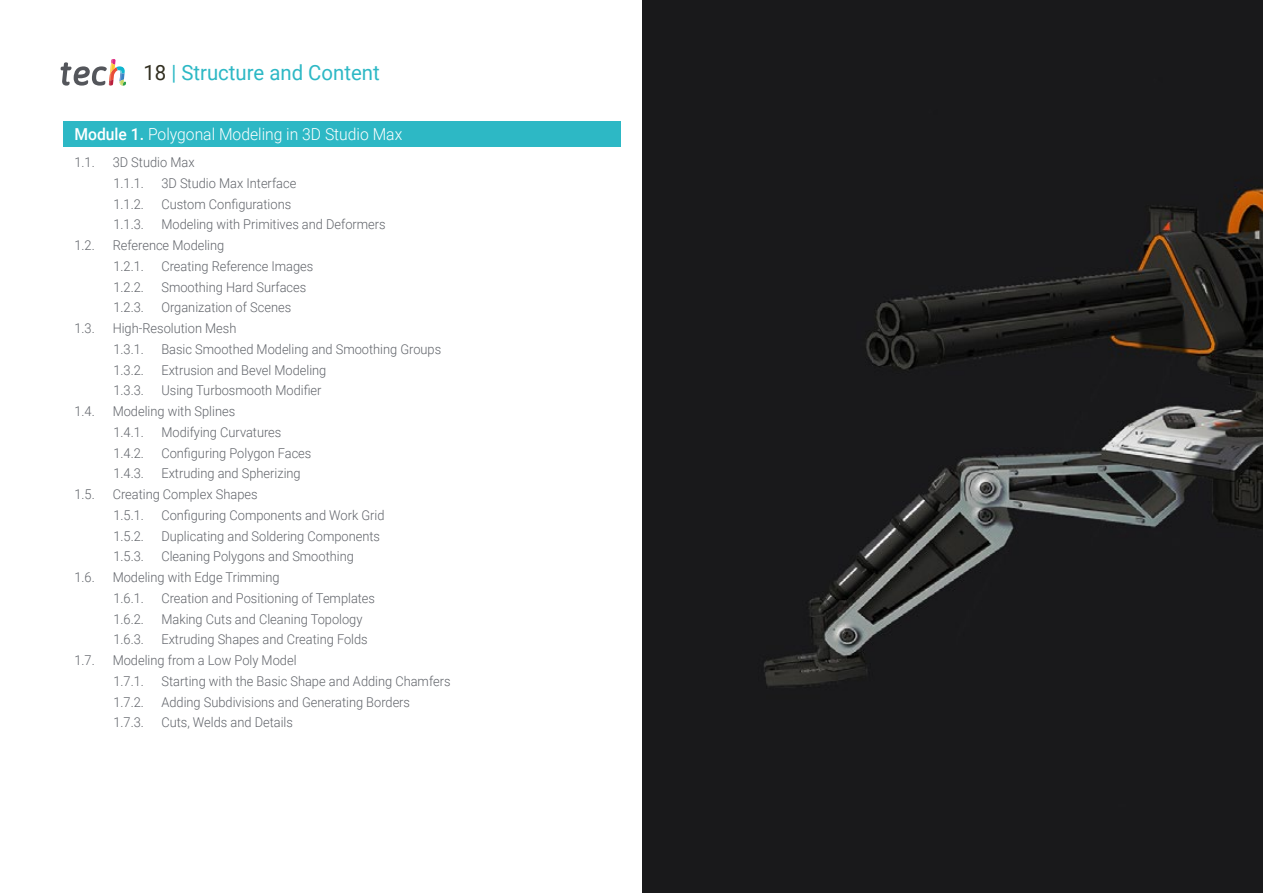
<style>
.page{position:relative;width:1263px;height:893px;background:#fff}
.page>*{position:absolute;margin:0;border:0;box-sizing:border-box;transform-origin:0 0}
.t1{font:21px "Roboto";color:#2db8c5}
.t2{font:300 16.5px "Roboto";color:#fff;scale:.95 1}
.t3{font:300 13.5px/20.7px "Roboto";color:#61646a;scale:.95 1}
.s1{color:#312e20}
.s2{font-weight:500}
</style>
<div class="page">
<svg style="left:61px;top:59px;width:65px;height:27px"></svg>
<img style="left:642px;top:0;width:621px;height:893px">
<div style="left:63px;top:121px;width:558px;height:25px;background:#2db8c5"></div>
<h1 class="t1" style="left:144px;top:57px;width:238px"><span class="s1">18</span> | Structure and Content</h1>
<p class="t2" style="left:74px;top:123px;width:347px"><span class="s2">Module 1.</span> Polygonal Modeling in 3D Studio Max</p>
<p class="t3" style="left:74px;top:151px;width:23px">1.1.</p>
<p class="t3" style="left:113px;top:151px;width:88px">3D Studio Max<br>1.1.1.</p>
<p class="t3" style="left:161px;top:172px;width:144px">3D Studio Max Interface</p>
<p class="t3" style="left:113px;top:193px;width:34px">1.1.2.</p>
<p class="t3" style="left:161px;top:193px;width:138px">Custom Configurations</p>
<p class="t3" style="left:113px;top:214px;width:34px">1.1.3.</p>
<p class="t3" style="left:161px;top:214px;width:238px">Modeling with Primitives and Deformers</p>
<p class="t3" style="left:74px;top:234px;width:23px">1.2.</p>
<p class="t3" style="left:113px;top:234px;width:119px">Reference Modeling<br>1.2.1.</p>
<p class="t3" style="left:161px;top:255px;width:161px">Creating Reference Images</p>
<p class="t3" style="left:113px;top:276px;width:34px">1.2.2.</p>
<p class="t3" style="left:161px;top:276px;width:154px">Smoothing Hard Surfaces</p>
<p class="t3" style="left:113px;top:297px;width:34px">1.2.3.</p>
<p class="t3" style="left:161px;top:297px;width:138px">Organization of Scenes</p>
<p class="t3" style="left:74px;top:317px;width:23px">1.3.</p>
<p class="t3" style="left:113px;top:317px;width:132px">High-Resolution Mesh<br>1.3.1.</p>
<p class="t3" style="left:161px;top:338px;width:296px">Basic Smoothed Modeling and Smoothing Groups</p>
<p class="t3" style="left:113px;top:359px;width:34px">1.3.2.</p>
<p class="t3" style="left:161px;top:359px;width:175px">Extrusion and Bevel Modeling</p>
<p class="t3" style="left:113px;top:380px;width:34px">1.3.3.</p>
<p class="t3" style="left:161px;top:380px;width:170px">Using Turbosmooth Modifier</p>
<p class="t3" style="left:74px;top:400px;width:23px">1.4.</p>
<p class="t3" style="left:113px;top:400px;width:130px">Modeling with Splines<br>1.4.1.</p>
<p class="t3" style="left:161px;top:421px;width:128px">Modifying Curvatures</p>
<p class="t3" style="left:113px;top:442px;width:34px">1.4.2.</p>
<p class="t3" style="left:161px;top:442px;width:159px">Configuring Polygon Faces</p>
<p class="t3" style="left:113px;top:463px;width:34px">1.4.3.</p>
<p class="t3" style="left:161px;top:463px;width:148px">Extruding and Spherizing</p>
<p class="t3" style="left:74px;top:483px;width:23px">1.5.</p>
<p class="t3" style="left:113px;top:483px;width:154px">Creating Complex Shapes<br>1.5.1.</p>
<p class="t3" style="left:161px;top:504px;width:236px">Configuring Components and Work Grid</p>
<p class="t3" style="left:113px;top:525px;width:34px">1.5.2.</p>
<p class="t3" style="left:161px;top:525px;width:232px">Duplicating and Soldering Components</p>
<p class="t3" style="left:113px;top:546px;width:34px">1.5.3.</p>
<p class="t3" style="left:161px;top:546px;width:204px">Cleaning Polygons and Smoothing</p>
<p class="t3" style="left:74px;top:566px;width:23px">1.6.</p>
<p class="t3" style="left:113px;top:566px;width:177px">Modeling with Edge Trimming<br>1.6.1.</p>
<p class="t3" style="left:161px;top:587px;width:226px">Creation and Positioning of Templates</p>
<p class="t3" style="left:113px;top:608px;width:34px">1.6.2.</p>
<p class="t3" style="left:161px;top:608px;width:213px">Making Cuts and Cleaning Topology</p>
<p class="t3" style="left:113px;top:629px;width:34px">1.6.3.</p>
<p class="t3" style="left:161px;top:629px;width:219px">Extruding Shapes and Creating Folds</p>
<p class="t3" style="left:74px;top:649px;width:23px">1.7.</p>
<p class="t3" style="left:113px;top:649px;width:195px">Modeling from a Low Poly Model<br>1.7.1.</p>
<p class="t3" style="left:161px;top:670px;width:306px">Starting with the Basic Shape and Adding Chamfers</p>
<p class="t3" style="left:113px;top:691px;width:34px">1.7.2.</p>
<p class="t3" style="left:161px;top:691px;width:263px">Adding Subdivisions and Generating Borders</p>
<p class="t3" style="left:113px;top:712px;width:34px">1.7.3.</p>
<p class="t3" style="left:161px;top:712px;width:140px">Cuts, Welds and Details</p>
</div>
